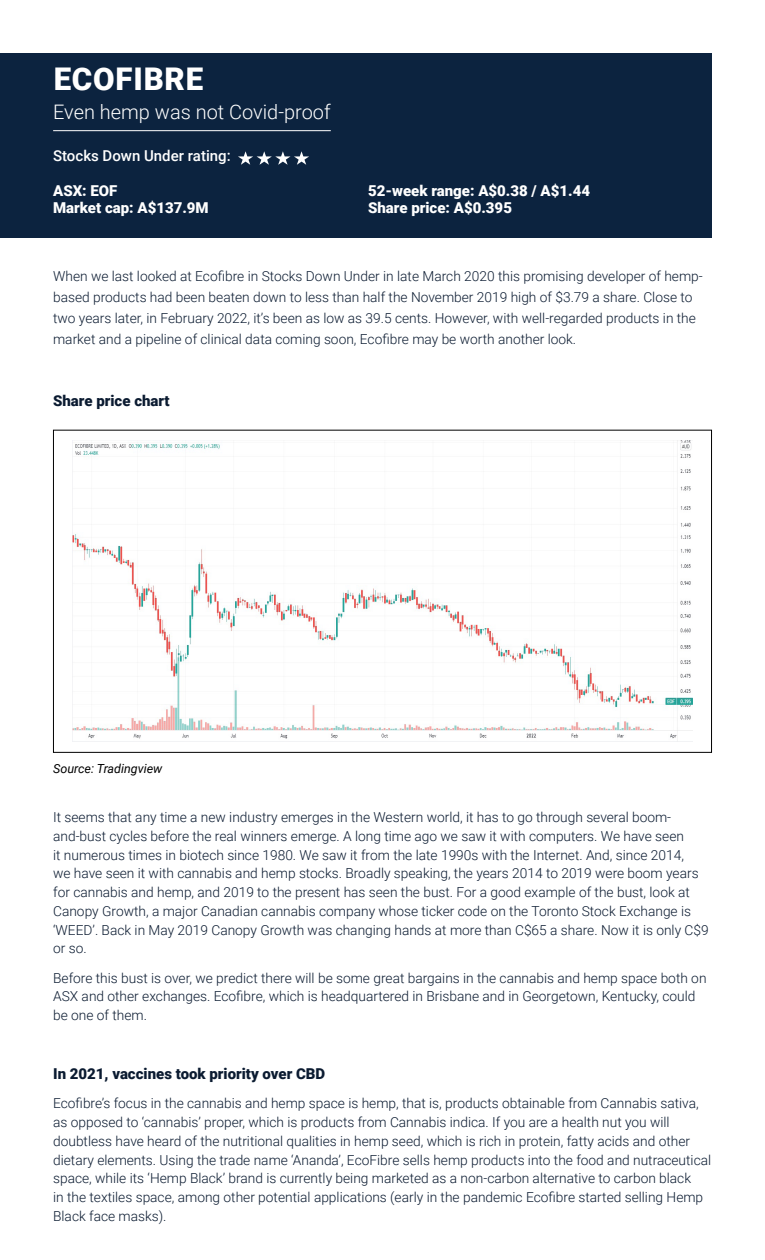
<style>
.page{position:relative;width:765px;height:1260px;background:#fff}
.page>*{position:absolute;margin:0;border:0;box-sizing:border-box;transform-origin:0 0}
.t1{font:900 31.25px "Roboto";letter-spacing:.025em;color:#fff}
.t2{font:300 20px "Roboto";color:#fff}
.t3{font:900 15px "Roboto";color:#fff}
.t4{font:900 15px "Roboto";color:#0b1b31}
.t5{font:500 15px "Roboto";color:#fff}
.t6{font:300 13.75px/18.8px "Roboto";color:#0b1b31}
.t7{font:italic 12.5px "Roboto";color:#000}
</style>
<div class="page">
<div style="left:0;top:53px;width:712px;height:185px;background:#0c233f"></div>
<hr style="left:53px;top:130px;width:278px;height:1px;background:#fff">
<svg style="left:238px;top:151px;width:71px;height:14px"></svg>
<img style="left:72px;top:441px;width:621px;height:301px">
<h1 class="t1" style="left:54px;top:57px;width:151px">ECOFIBRE</h1>
<h2 class="t2" style="left:53px;top:97px;width:279px">Even hemp was not Covid-proof</h2>
<p class="t5" style="left:53px;top:146px;width:179px">Stocks Down Under rating:</p>
<p class="t3" style="left:53px;top:180px;width:66px">ASX: EOF</p>
<p class="t3" style="left:368px;top:180px;width:223px">52-week range: A$0.38 / A$1.44</p>
<p class="t3" style="left:53px;top:197px;width:157px">Market cap: A$137.9M</p>
<p class="t3" style="left:368px;top:197px;width:145px">Share price: A$0.395</p>
<p class="t6" style="left:53px;top:265px;width:651px;line-height:21.2px">When we last looked at Ecofibre in Stocks Down Under in late March 2020 this promising developer of hemp&shy;based products had been beaten down to less than half the November 2019 high of $3.79 a share. Close to two years later, in February 2022, it’s been as low as 39.5 cents. However, with well-regarded products in the market and a pipeline of clinical data coming soon, Ecofibre may be worth another look.</p>
<p class="t4" style="left:53px;top:390px;width:118px">Share price chart</p>
<p class="t7" style="left:53px;top:760px;width:111px">Source: Tradingview</p>
<p class="t6" style="left:53px;top:807px;width:657px">It seems that any time a new industry emerges in the Western world, it has to go through several boom&shy;and-bust cycles before the real winners emerge. A long time ago we saw it with computers. We have seen<br>it numerous times in biotech since 1980. We saw it from the late 1990s with the Internet. And, since 2014,<br>we have seen it with cannabis and hemp stocks. Broadly speaking, the years 2014 to 2019 were boom years for cannabis and hemp, and 2019 to the present has seen the bust. For a good example of the bust, look at Canopy Growth, a major Canadian cannabis company whose ticker code on the Toronto Stock Exchange is ‘WEED’. Back in May 2019 Canopy Growth was changing hands at more than C$65 a share. Now it is only C$9 or so.</p>
<p class="t6" style="left:53px;top:968px;width:655px">Before this bust is over, we predict there will be some great bargains in the cannabis and hemp space both on<br>ASX and other exchanges. Ecofibre, which is headquartered in Brisbane and in Georgetown, Kentucky, could be one of them.</p>
<p class="t4" style="left:53px;top:1063px;width:274px">In 2021, vaccines took priority over CBD</p>
<p class="t6" style="left:53px;top:1094px;width:660px">Ecofibre’s focus in the cannabis and hemp space is hemp, that is, products obtainable from Cannabis sativa, as opposed to ‘cannabis’ proper, which is products from Cannabis indica. If you are a health nut you will doubtless have heard of the nutritional qualities in hemp seed, which is rich in protein, fatty acids and other dietary elements. Using the trade name ‘Ananda’, EcoFibre sells hemp products into the food and nutraceutical space, while its ‘Hemp Black’ brand is currently being marketed as a non-carbon alternative to carbon black<br>in the textiles space, among other potential applications (early in the pandemic Ecofibre started selling Hemp Black face masks).</p>
</div>
